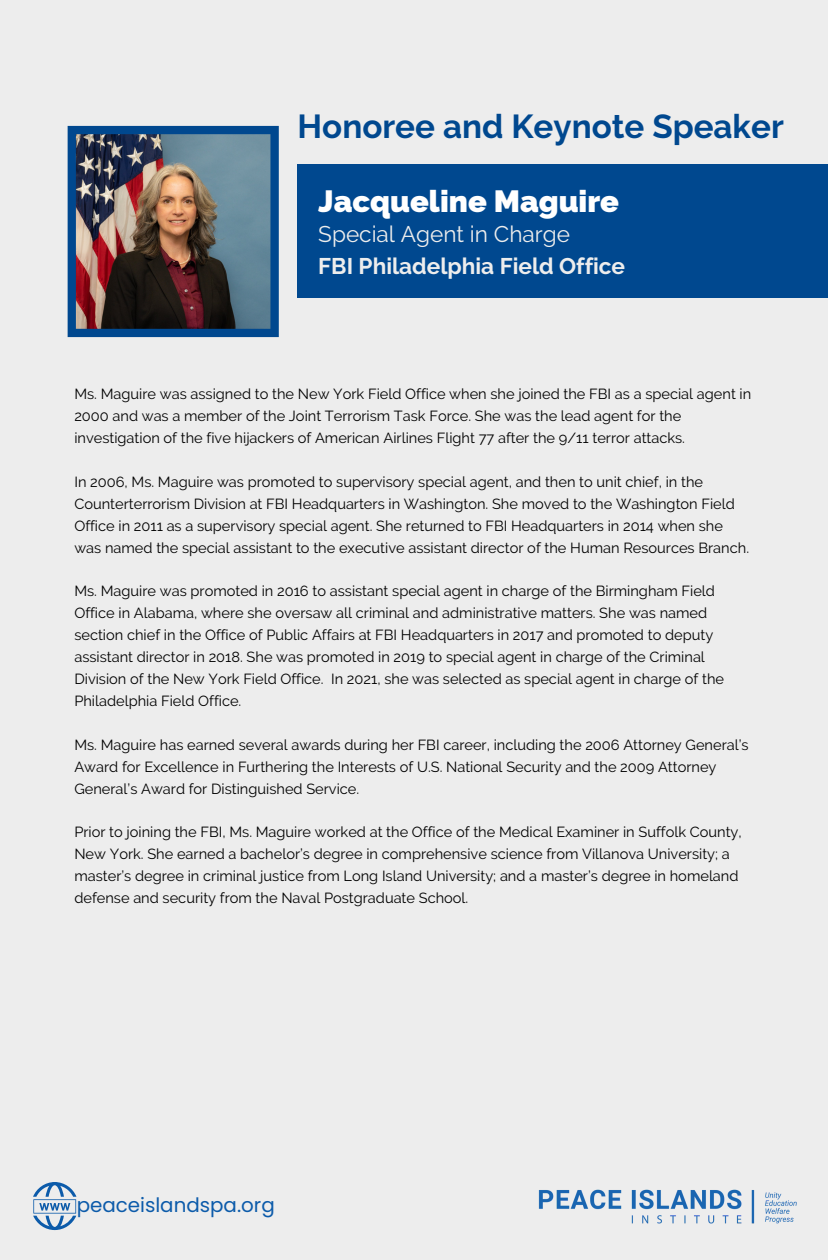
<style>
.page{position:relative;width:828px;height:1260px;background:#ededed}
.page>*{position:absolute;margin:0;border:0;box-sizing:border-box;transform-origin:0 0}
.t1{font:700 33.2px "Raleway";color:#00488f}
.t2{font:800 30.8px "Raleway";color:#fff}
.t3{font:700 22.6px "Raleway";color:#ededed}
.t4{font:22.6px "Raleway";color:#ededed}
.t5{font:19.8px "Poppins";color:#0c5baa}
.t6{font:14.6px/22px "Raleway";color:#000}
</style>
<div class="page">
<img style="left:68px;top:126px;width:211px;height:211px">
<div style="left:298px;top:164px;width:530px;height:134px;background:#00488f"></div>
<img style="left:538px;top:1189px;width:259px;height:35px">
<svg style="left:33px;top:1182px;width:43px;height:48px"></svg>
<h1 class="t1" style="left:298px;top:107px;width:488px">Honoree and Keynote Speaker</h1>
<h2 class="t2" style="left:318px;top:183px;width:302px">Jacqueline Maguire</h2>
<h3 class="t4" style="left:318px;top:221px;width:253px">Special Agent in Charge</h3>
<h3 class="t3" style="left:318px;top:253px;width:308px">FBI Philadelphia Field Office</h3>
<p class="t6" style="left:74px;top:383px;width:678px">Ms. Maguire was assigned to the New York Field Office when she joined the FBI as a special agent in<br>2000 and was a member of the Joint Terrorism Task Force. She was the lead agent for the investigation of the five hijackers of American Airlines Flight 77 after the 9/11 terror attacks.</p>
<p class="t6" style="left:74px;top:471px;width:676px">In 2006, Ms. Maguire was promoted to supervisory special agent, and then to unit chief, in the Counterterrorism Division at FBI Headquarters in Washington. She moved to the Washington Field Office in 2011 as a supervisory special agent. She returned to FBI Headquarters in 2014 when she was named the special assistant to the executive assistant director of the Human Resources Branch.</p>
<p class="t6" style="left:74px;top:580px;width:651px">Ms. Maguire was promoted in 2016 to assistant special agent in charge of the Birmingham Field Office in Alabama, where she oversaw all criminal and administrative matters. She was named section chief in the Office of Public Affairs at FBI Headquarters in 2017 and promoted to deputy assistant director in 2018. She was promoted in 2019 to special agent in charge of the Criminal Division of the New York Field Office. In 2021, she was selected as special agent in charge of the Philadelphia Field Office.</p>
<p class="t6" style="left:74px;top:734px;width:676px">Ms. Maguire has earned several awards during her FBI career, including the 2006 Attorney General’s<br>Award for Excellence in Furthering the Interests of U.S. National Security and the 2009 Attorney<br>General’s Award for Distinguished Service.</p>
<p class="t6" style="left:74px;top:821px;width:669px">Prior to joining the FBI, Ms. Maguire worked at the Office of the Medical Examiner in Suffolk County, New York. She earned a bachelor’s degree in comprehensive science from Villanova University; a master’s degree in criminal justice from Long Island University; and a master’s degree in homeland defense and security from the Naval Postgraduate School.</p>
<h3 class="t5" style="left:77px;top:1191px;width:200px">peaceislandspa.org</h3>
</div>
